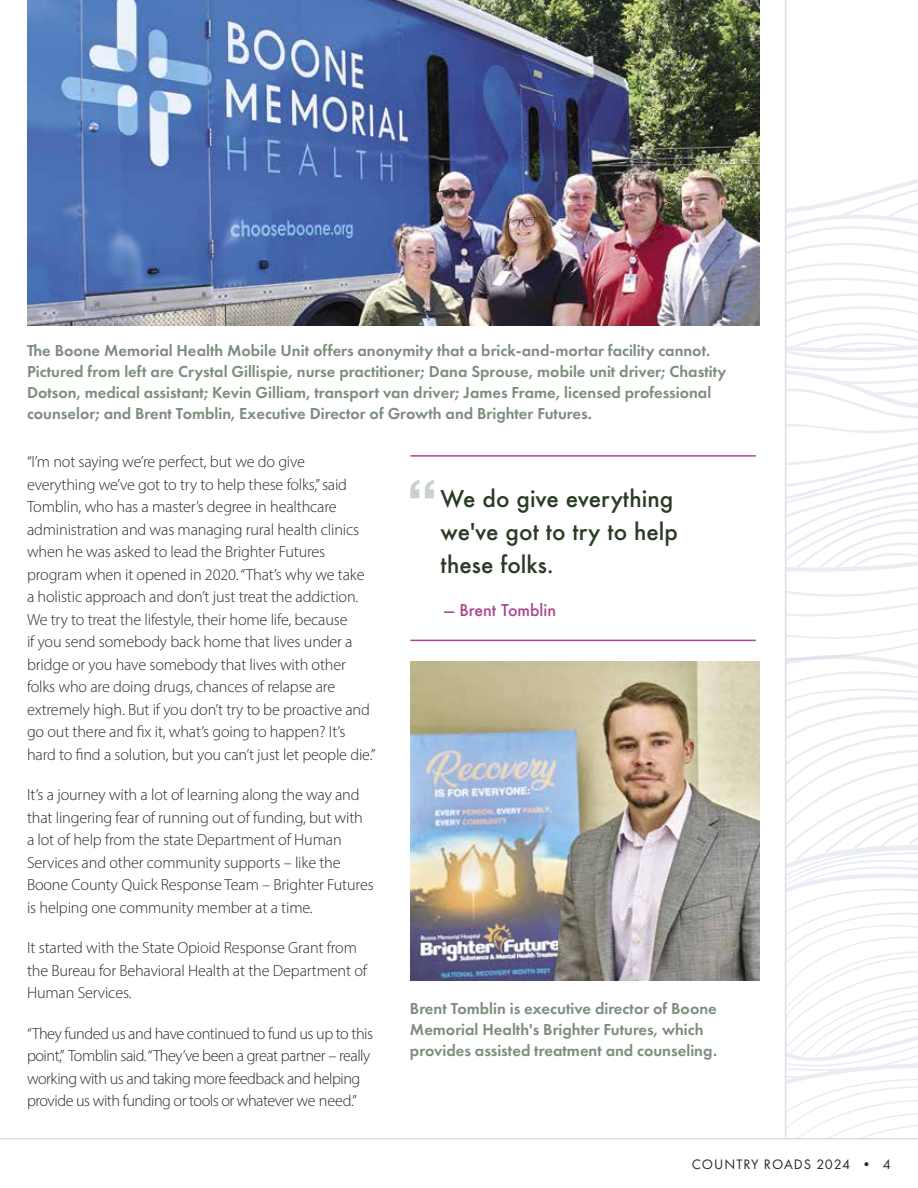
<style>
.page{position:relative;width:918px;height:1188px;background:#fff}
.page>*{position:absolute;margin:0;border:0;box-sizing:border-box;transform-origin:0 0}
.t1{font:500 22.5px/33px "Futura";color:#2a3b24}
.t2{font:600 16.5px/21px "Futura PT";color:#7d8d7c}
.t3{font:600 16.5px/21px "Futura PT";color:#7d8d7d}
.t4{font:300 16.2px/22.5px "Myriad Pro";letter-spacing:-.01em;color:#292929}
.t5{font:300 16.2px/22.5px "Myriad Pro";letter-spacing:-.03em;color:#292929}
.t6{font:500 15.9px "Futura";color:#a8468c}
.t7{font:14.25px "Futura PT";letter-spacing:.07em;color:#292929}
</style>
<div class="page">
<svg style="left:786px;top:112px;width:132px;height:1026px"></svg>
<hr style="left:785px;top:0;width:1px;height:1139px;background:#c5cddd">
<hr style="left:0;top:1138px;width:918px;height:1px;background:#c5cddd">
<img style="left:28px;top:0;width:731px;height:325px">
<svg style="left:410px;top:480px;width:24px;height:18px"></svg>
<hr style="left:410px;top:455px;width:346px;height:2px;background:#a8468c">
<hr style="left:410px;top:640px;width:346px;height:1px;background:#a8468c">
<img style="left:411px;top:662px;width:349px;height:319px">
<p class="t2" style="left:27px;top:339px;width:701px">The Boone Memorial Health Mobile Unit offers anonymity that a brick-and-mortar facility cannot.<br>Pictured from left are Crystal Gillispie, nurse practitioner; Dana Sprouse, mobile unit driver; Chastity Dotson, medical assistant; Kevin Gilliam, transport van driver; James Frame, licensed professional counselor; and Brent Tomblin, Executive Director of Growth and Brighter Futures.</p>
<p class="t4" style="left:27px;top:450px;width:350px">“I’m not saying we’re perfect, but we do give everything we’ve got to try to help these folks,” said Tomblin, who has a master’s degree in healthcare administration and was managing rural health clinics when he was asked to lead the Brighter Futures program when it opened in 2020. “That’s why we take a holistic approach and don’t just treat the addiction.<br>We try to treat the lifestyle, their home life, because<br>if you send somebody back home that lives under a bridge or you have somebody that lives with other folks who are doing drugs, chances of relapse are extremely high. But if you don’t try to be proactive and go out there and fix it, what’s going to happen? It’s hard to find a solution, but you can’t just let people die.”</p>
<p class="t4" style="left:27px;top:784px;width:348px">It’s a journey with a lot of learning along the way and that lingering fear of running out of funding, but with a lot of help from the state Department of Human Services and other community supports – like the Boone County Quick Response Team – Brighter Futures is helping one community member at a time.</p>
<p class="t4" style="left:27px;top:937px;width:342px">It started with the State Opioid Response Grant from the Bureau for Behavioral Health at the Department of<br>Human Services.</p>
<p class="t5" style="left:27px;top:1022px;width:348px">“They funded us and have continued to fund us up to this point,” Tomblin said. “They’ve been a great partner – really working with us and taking more feedback and helping provide us with funding or tools or whatever we need.”</p>
<h1 class="t1" style="left:441px;top:482px;width:239px">We do give everything we've got to try to help these folks.</h1>
<p class="t6" style="left:444px;top:600px;width:114px">— Brent Tomblin</p>
<p class="t3" style="left:410px;top:998px;width:309px">Brent Tomblin is executive director of Boone<br>Memorial Health's Brighter Futures, which provides assisted treatment and counseling.</p>
<p class="t7" style="left:692px;top:1155px;width:201px">COUNTRY ROADS 2024 • 4</p>
</div>
